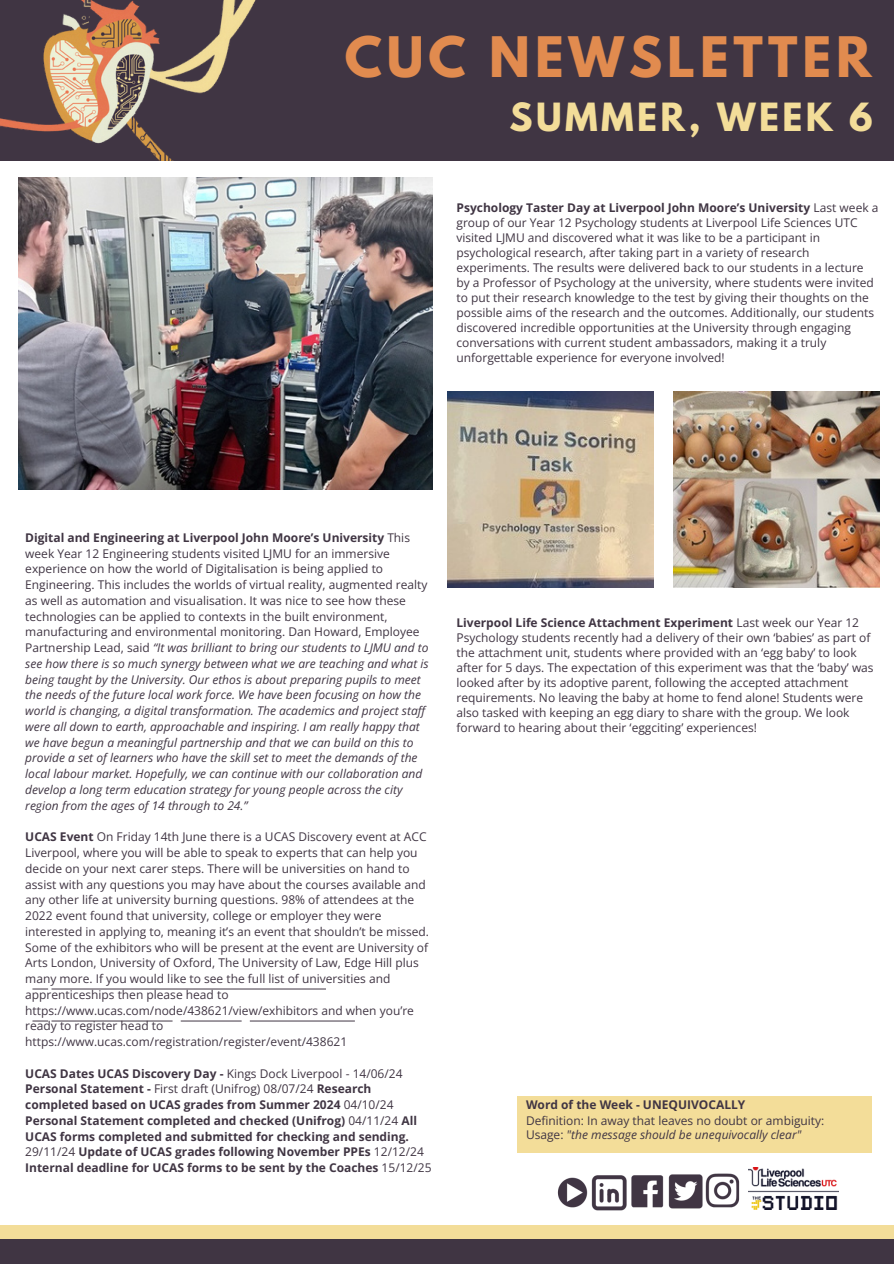
<style>
.page{position:relative;width:894px;height:1264px;background:#fff}
.page>*{position:absolute;margin:0;border:0;box-sizing:border-box;transform-origin:0 0}
.t1{font:700 49.35px "League Spartan";letter-spacing:.1em;color:#e18b4f}
.t2{font:700 34.35px "League Spartan";letter-spacing:.1em;color:#f3dd99}
.t3{font:12px/15px "Open Sans";color:#403543}
.t4{font:italic 12px/15.8px "Open Sans";color:#403543}
.t5{font:700 12px/15.8px "Open Sans";color:#403543}
.s1{font-weight:700}
.s2{font-weight:700;font-style:normal}
.s3{font-style:normal}
.s4{font-weight:400}
</style>
<div class="page">
<div style="left:0;top:0;width:893px;height:161px;background:#403543"></div>
<div style="left:0;top:1225px;width:893px;height:28px;background:#f3dd99"></div>
<div style="left:0;top:1238px;width:893px;height:25px;background:#403543"></div>
<img style="left:0;top:0;width:256px;height:160px">
<img style="left:18px;top:177px;width:414px;height:312px">
<img style="left:447px;top:391px;width:206px;height:196px">
<img style="left:673px;top:391px;width:206px;height:196px">
<svg style="left:32px;top:1020px;width:323px;height:1px"></svg>
<svg style="left:32px;top:988px;width:294px;height:1px"></svg>
<img style="left:748px;top:1167px;width:90px;height:42px">
<img style="left:557px;top:1173px;width:183px;height:38px">
<div style="left:517px;top:1096px;width:354px;height:57px;background:#f3dd99"></div>
<p class="t1" style="left:344px;top:33px;width:528px">CUC NEWSLETTER</p>
<p class="t2" style="left:509px;top:100px;width:365px">SUMMER, WEEK 6</p>
<p class="t3" style="left:456px;top:199px;width:423px"><span class="s1">Psychology Taster Day at Liverpool John Moore’s University</span> Last week a group of our Year 12 Psychology students at Liverpool Life Sciences UTC visited LJMU and discovered what it was like to be a participant in psychological research, after taking part in a variety of research experiments. The results were delivered back to our students in a lecture by a Professor of Psychology at the university, where students were invited to put their research knowledge to the test by giving their thoughts on the possible aims of the research and the outcomes. Additionally, our students discovered incredible opportunities at the University through engaging conversations with current student ambassadors, making it a truly unforgettable experience for everyone involved!</p>
<p class="t4" style="left:25px;top:529px;width:405px"><span class="s2">Digital and Engineering at Liverpool John Moore’s University</span> <span class="s3">This week Year 12 Engineering students visited LJMU for an immersive experience on how the world of Digitalisation is being applied to Engineering. This includes the worlds of virtual reality, augmented realty as well as automation and visualisation. It was nice to see how these technologies can be applied to contexts in the built environment, manufacturing and environmental monitoring. Dan Howard, Employee Partnership Lead, said</span> “It was brilliant to bring our students to LJMU and to see how there is so much synergy between what we are teaching and what is being taught by the University. Our ethos is about preparing pupils to meet the needs of the future local work force. We have been focusing on how the world is changing, a digital transformation. The academics and project staff were all down to earth, approachable and inspiring. I am really happy that we have begun a meaningful partnership and that we can build on this to provide a set of learners who have the skill set to meet the demands of the local labour market. Hopefully, we can continue with our collaboration and develop a long term education strategy for young people across the city region from the ages of 14 through to 24.”</p>
<h1 class="t3" style="left:25px;top:828px;width:405px;line-height:15.8px"><span class="s1">UCAS Event</span> On Friday 14th June there is a UCAS Discovery event at ACC Liverpool, where you will be able to speak to experts that can help you decide on your next carer steps. There will be universities on hand to assist with any questions you may have about the courses available and any other life at university burning questions. 98% of attendees at the 2022 event found that university, college or employer they were interested in applying to, meaning it’s an event that shouldn’t be missed.<br>Some of the exhibitors who will be present at the event are University of Arts London, University of Oxford, The University of Law, Edge Hill plus many more. If you would like to see the full list of universities and apprenticeships then please head to https://www.ucas.com/node/438621/view/exhibitors and when you’re ready to register head to https://www.ucas.com/registration/register/event/438621</h1>
<p class="t5" style="left:25px;top:1065px;width:408px">UCAS Dates UCAS Discovery Day - <span class="s4">Kings Dock Liverpool - 14/06/24<br></span>Personal Statement - <span class="s4">First draft (Unifrog) 08/07/24</span> Research completed based on UCAS grades from Summer 2024 <span class="s4">04/10/24<br></span>Personal Statement completed and checked (Unifrog) <span class="s4">04/11/24</span> All UCAS forms completed and submitted for checking and sending.<br><span class="s4">29/11/24</span> Update of UCAS grades following November PPEs <span class="s4">12/12/24<br></span>Internal deadline for UCAS forms to be sent by the Coaches <span class="s4">15/12/25</span></p>
<p class="t3" style="left:456px;top:614px;width:418px"><span class="s1">Liverpool Life Science Attachment Experiment</span> Last week our Year 12<br>Psychology students recently had a delivery of their own ‘babies’ as part of the attachment unit, students where provided with an ‘egg baby’ to look after for 5 days. The expectation of this experiment was that the ‘baby’ was looked after by its adoptive parent, following the accepted attachment requirements. No leaving the baby at home to fend alone! Students were also tasked with keeping an egg diary to share with the group. We look forward to hearing about their ‘eggciting’ experiences!</p>
<p class="t5" style="left:526px;top:1096px;width:221px">Word of the Week - UNEQUIVOCALLY</p>
<p class="t3" style="left:526px;top:1112px;width:300px">Definition: In away that leaves no doubt or ambiguity:</p>
<p class="t4" style="left:526px;top:1126px;width:277px"><span class="s3">Usage:</span> "the message should be unequivocally clear"</p>
</div>
